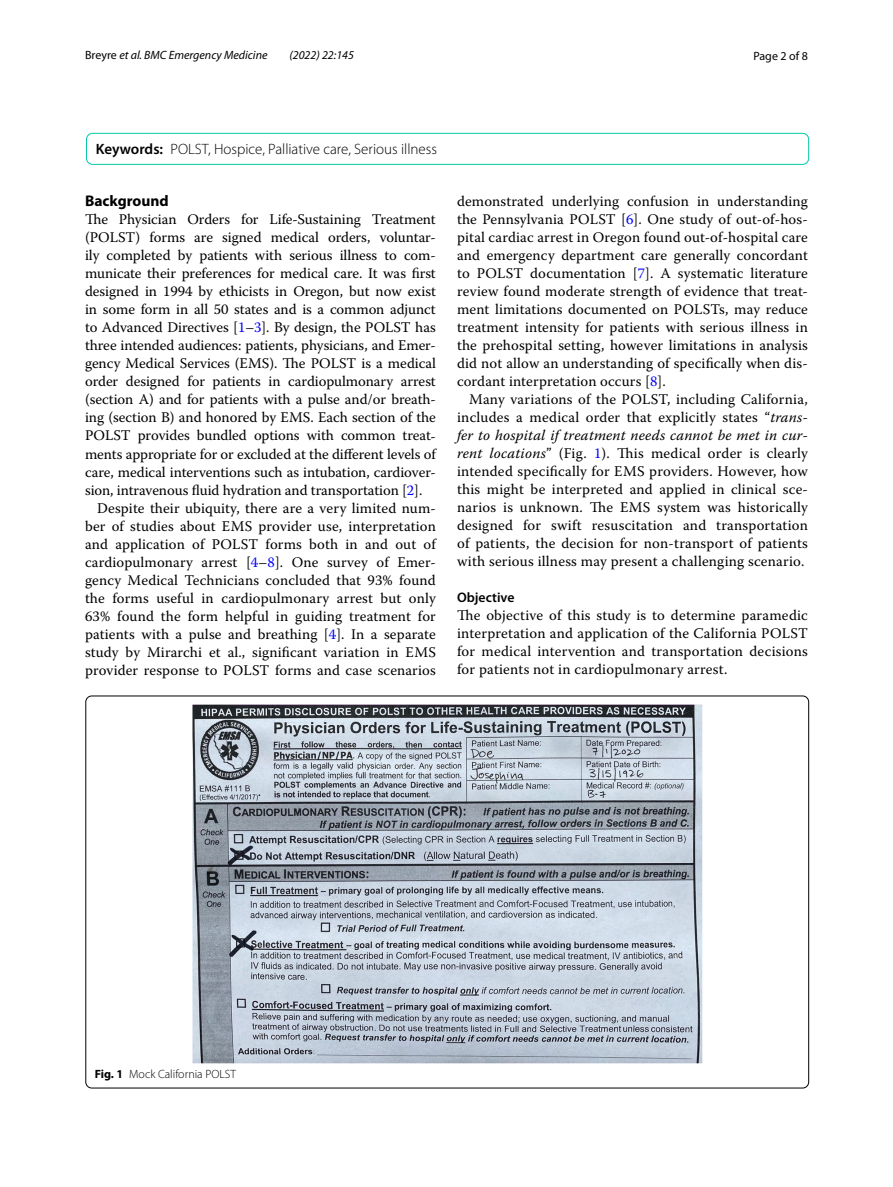
<style>
.page{position:relative;width:893px;height:1187px;background:#fff}
.page>*{position:absolute;margin:0;border:0;box-sizing:border-box;transform-origin:0 0}
.t1{font:700 15.45px "Myriad Pro";color:#000}
.t2{font:300 15px "Myriad Pro";color:#000}
.t3{font:14.7px/18px "Warnock Pro";color:#000;text-align:justify}
.t4{font:600 13.8px "Myriad Pro";color:#000}
.t5{font:italic 12px "Myriad Pro";color:#000}
.t6{font:300 12px "Myriad Pro";color:#000}
.t7{font:12px "Myriad Pro";color:#000}
.s1{font-style:normal}
.s2{font-weight:600}
.s3{color:#00f}
.s4{font-style:italic}
.s5{font-weight:700}
</style>
<div class="page">
<div style="left:86px;top:133px;width:723px;height:32px;border:1px solid #04c9a8;border-radius:6px"></div>
<img style="left:192px;top:705px;width:510px;height:357px">
<p class="t5" style="left:85px;top:48px;width:184px"><span class="s1">Breyre</span> et al. BMC Emergency Medicine</p>
<p class="t5" style="left:289px;top:48px;width:66px">(2022) 22:145</p>
<p class="t7" style="left:753px;top:48px;width:56px">Page 2 of 8</p>
<p class="t2" style="left:96px;top:141px;width:343px"><span class="s2">Keywords:</span> POLST, Hospice, Palliative care, Serious illness</p>
<p class="t1" style="left:85px;top:191px;width:85px">Background</p>
<p class="t3" style="left:85px;top:210px;width:352px">The Physician Orders for Life-Sustaining Treatment</p>
<p class="t3" style="left:85px;top:228px;width:352px">(POLST) forms are signed medical orders, voluntar-</p>
<p class="t3" style="left:85px;top:246px;width:352px">ily completed by patients with serious illness to com-</p>
<p class="t3" style="left:85px;top:264px;width:352px">municate their preferences for medical care. It was first</p>
<p class="t3" style="left:85px;top:282px;width:352px">designed in 1994 by ethicists in Oregon, but now exist</p>
<p class="t3" style="left:85px;top:300px;width:352px">in some form in all 50 states and is a common adjunct</p>
<p class="t3" style="left:85px;top:318px;width:352px">to Advanced Directives [<span class="s3">1</span>–<span class="s3">3</span>]. By design, the POLST has</p>
<p class="t3" style="left:85px;top:336px;width:352px">three intended audiences: patients, physicians, and Emer-</p>
<p class="t3" style="left:85px;top:354px;width:352px">gency Medical Services (EMS). The POLST is a medical</p>
<p class="t3" style="left:85px;top:372px;width:352px">order designed for patients in cardiopulmonary arrest</p>
<p class="t3" style="left:85px;top:390px;width:352px">(section A) and for patients with a pulse and/or breath-</p>
<p class="t3" style="left:85px;top:408px;width:352px">ing (section B) and honored by EMS. Each section of the</p>
<p class="t3" style="left:85px;top:426px;width:352px">POLST provides bundled options with common treat-</p>
<p class="t3" style="left:85px;top:444px;width:352px">ments appropriate for or excluded at the different levels of</p>
<p class="t3" style="left:85px;top:462px;width:352px">care, medical interventions such as intubation, cardiover-</p>
<p class="t3" style="left:85px;top:480px;width:339px">sion, intravenous fluid hydration and transportation [<span class="s3">2</span>].</p>
<p class="t3" style="left:97px;top:498px;width:340px">Despite their ubiquity, there are a very limited num-</p>
<p class="t3" style="left:85px;top:516px;width:352px">ber of studies about EMS provider use, interpretation</p>
<p class="t3" style="left:85px;top:534px;width:352px">and application of POLST forms both in and out of</p>
<p class="t3" style="left:85px;top:552px;width:352px">cardiopulmonary arrest [<span class="s3">4</span>–<span class="s3">8</span>]. One survey of Emer-</p>
<p class="t3" style="left:85px;top:570px;width:352px">gency Medical Technicians concluded that 93% found</p>
<p class="t3" style="left:85px;top:588px;width:352px">the forms useful in cardiopulmonary arrest but only</p>
<p class="t3" style="left:85px;top:606px;width:352px">63% found the form helpful in guiding treatment for</p>
<p class="t3" style="left:85px;top:624px;width:352px">patients with a pulse and breathing [<span class="s3">4</span>]. In a separate</p>
<p class="t3" style="left:85px;top:642px;width:352px">study by Mirarchi et al., significant variation in EMS</p>
<p class="t3" style="left:85px;top:660px;width:352px">provider response to POLST forms and case scenarios</p>
<p class="t3" style="left:457px;top:191px;width:352px">demonstrated underlying confusion in understanding the Pennsylvania POLST [<span class="s3">6</span>]. One study of out-of-hos&shy;pital cardiac arrest in Oregon found out-of-hospital care and emergency department care generally concordant to POLST documentation [<span class="s3">7</span>]. A systematic literature review found moderate strength of evidence that treat&shy;ment limitations documented on POLSTs, may reduce treatment intensity for patients with serious illness in the prehospital setting, however limitations in analysis did not allow an understanding of specifically when dis&shy;cordant interpretation occurs [<span class="s3">8</span>].</p>
<p class="t3" style="left:457px;top:389px;width:352px;text-indent:12px">Many variations of the POLST, including California, includes a medical order that explicitly states “<span class="s4">trans&shy;fer to hospital if treatment needs cannot be met in cur&shy;rent locations</span>” (Fig. <span class="s3">1</span>). This medical order is clearly intended specifically for EMS providers. However, how this might be interpreted and applied in clinical sce&shy;narios is unknown. The EMS system was historically designed for swift resuscitation and transportation of patients, the decision for non-transport of patients with serious illness may present a challenging scenario.</p>
<p class="t4" style="left:457px;top:588px;width:59px">Objective</p>
<p class="t3" style="left:457px;top:605px;width:352px">The objective of this study is to determine paramedic interpretation and application of the California POLST for medical intervention and transportation decisions for patients not in cardiopulmonary arrest.</p>
<p class="t6" style="left:95px;top:1067px;width:143px"><span class="s5">Fig. 1</span> Mock California POLST</p>
</div>
